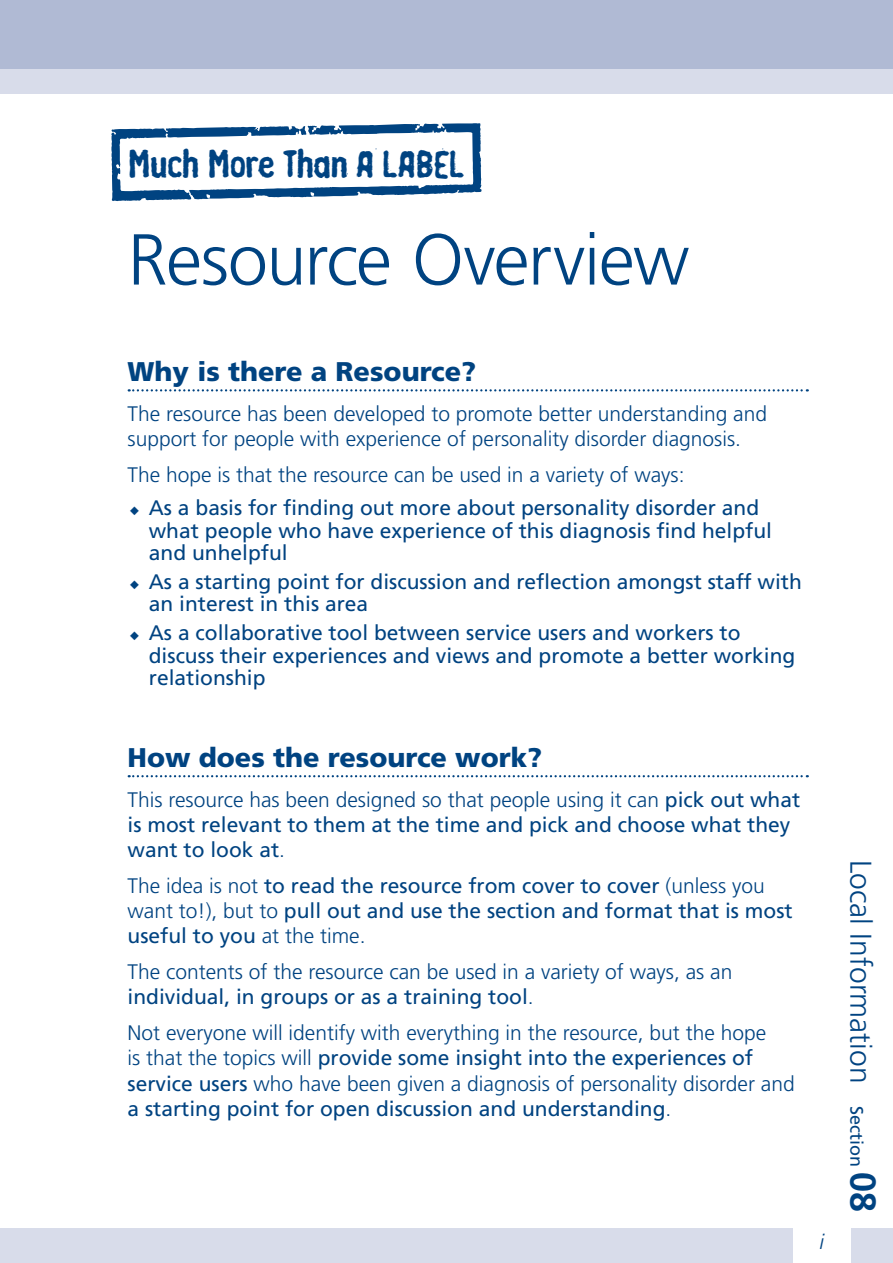
<style>
.page{position:relative;width:893px;height:1263px;background:#fff}
.page>*{position:absolute;margin:0;border:0;box-sizing:border-box;transform-origin:0 0}
.t1{font:300 72px "Frutiger LT";letter-spacing:-.02em;color:#004381}
.t2{font:36px "Linotype Russisch Brot Eat Text";letter-spacing:-.01em;color:#004381}
.t3{font:300 30px "Frutiger LT";color:#004381}
.t4{font:900 27px "Frutiger LT";color:#004381}
.t5{font:21px/22.5px "Frutiger LT";color:#004381}
.t6{font:300 21px/25.2px "Frutiger LT";color:#004381}
.t7{font:italic 300 21px "Frutiger LT";color:#004381}
.s1{font-weight:300}
.s2{font-weight:400}
.s3{font-weight:400;font-size:18px}
.s4{font-weight:700;font-size:36px}
</style>
<div class="page">
<div style="left:0;top:68px;width:893px;height:26px;background:#d8dcea"></div>
<div style="left:0;top:1229px;width:893px;height:34px;background:#d8dcea"></div>
<div style="left:0;top:0;width:893px;height:68px;background:#b0bad4"></div>
<svg style="left:111px;top:123px;width:371px;height:79px"></svg>
<div style="left:793px;top:1229px;width:57px;height:34px;background:#fff"></div>
<svg style="left:129px;top:389px;width:679px;height:2px"></svg>
<svg style="left:129px;top:775px;width:679px;height:2px"></svg>
<h2 class="t2" style="left:128px;top:140px;width:288px">Much More Than A Label</h2>
<h1 class="t1" style="left:128px;top:219px;width:563px">Resource Overview</h1>
<p class="t4" style="left:128px;top:355px;width:350px">Why is there a Resource?</p>
<p class="t6" style="left:128px;top:401px;width:641px">The resource has been developed to promote better understanding and support for people with experience of personality disorder diagnosis.</p>
<p class="t6" style="left:128px;top:462px;width:559px">The hope is that the resource can be used in a variety of ways:</p>
<p class="t5" style="left:149px;top:497px;width:625px;text-indent:-19px">◆ As a basis for finding out more about personality disorder and what people who have experience of this diagnosis find helpful and unhelpful</p>
<p class="t5" style="left:149px;top:570px;width:655px;text-indent:-19px">◆ As a starting point for discussion and reflection amongst staff with an interest in this area</p>
<p class="t5" style="left:149px;top:622px;width:648px;text-indent:-19px">◆ As a collaborative tool between service users and workers to discuss their experiences and views and promote a better working relationship</p>
<p class="t4" style="left:128px;top:741px;width:416px">How does the resource work?</p>
<p class="t5" style="left:128px;top:787px;width:674px;line-height:25.2px"><span class="s1">This resource has been designed so that people using it can</span> pick out what is most relevant to them at the time and pick and choose what they want to look at<span class="s1">.</span></p>
<p class="t5" style="left:128px;top:873px;width:667px;line-height:25.2px"><span class="s1">The idea is not</span> to read the resource from cover to cover <span class="s1">(unless you want to!), but to</span> pull out and use the section and format that is most useful to you <span class="s1">at the time.</span></p>
<p class="t6" style="left:128px;top:959px;width:606px">The contents of the resource can be used in a variety of ways, as an <span class="s2">individual, in groups or as a training tool</span>.</p>
<p class="t6" style="left:128px;top:1020px;width:669px">Not everyone will identify with everything in the resource, but the hope<br>is that the topics will <span class="s2">provide some insight into the experiences of service users</span> who have been given a diagnosis of personality disorder and <span class="s2">a starting point for open discussion and understanding</span>.</p>
<p class="t7" style="left:820px;top:1230px;width:6px">i</p>
<h3 class="t3" style="left:878px;top:860px;width:353px;rotate:90deg">Local Information <span class="s3">Section</span> <span class="s4">08</span></h3>
</div>
